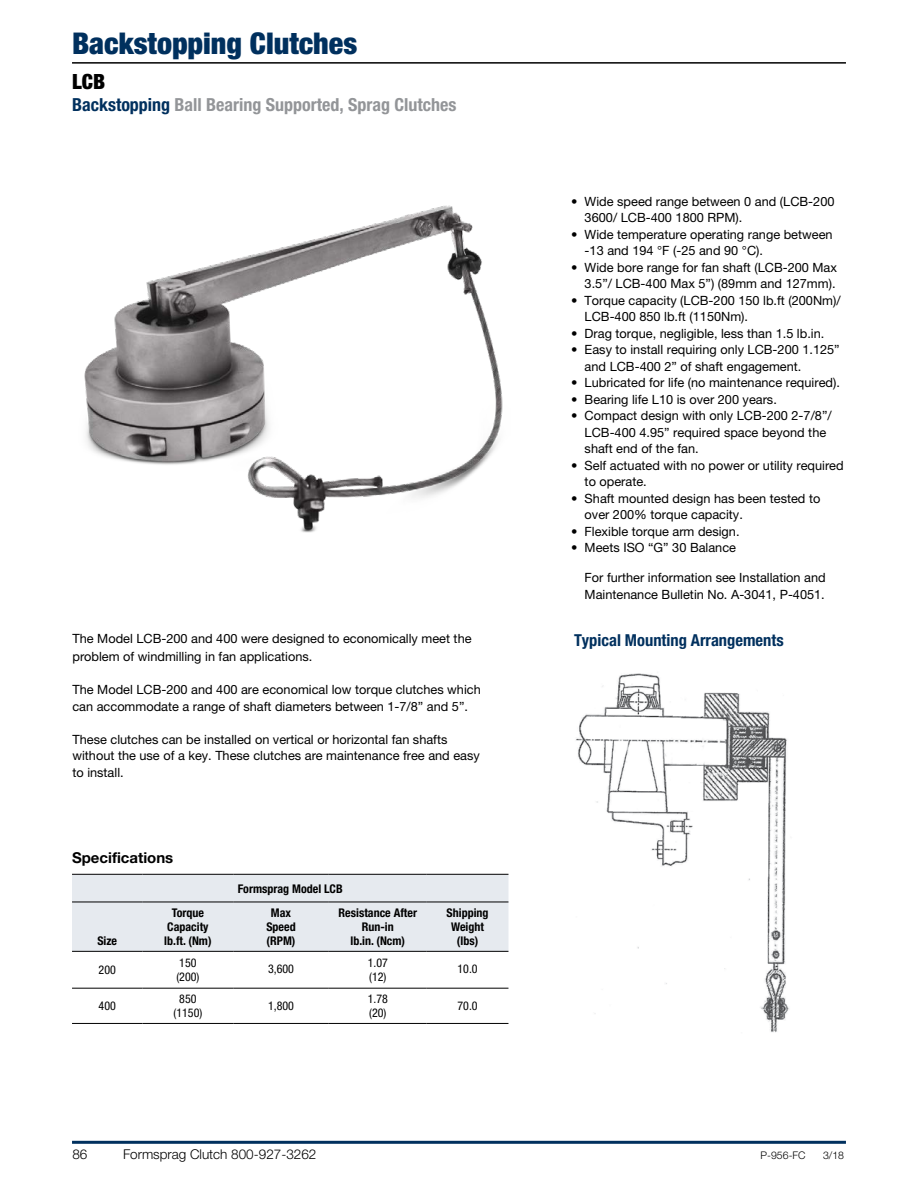
<style>
.page{position:relative;width:918px;height:1188px;background:#fff}
.page>*{position:absolute;margin:0;border:0;box-sizing:border-box;transform-origin:0 0}
.t1{font:900 condensed 30px "Helvetica Neue LT Std";color:#00305e}
.t2{font:900 condensed 21px "Helvetica Neue LT Std";color:#000}
.SubHead_2{font:700 condensed 18px "Helvetica Neue LT Std";color:#939598}
._05_Subhead_11pt_Blu{font:700 condensed 16.5px "Helvetica Neue LT Std";color:#00305e}
._06_Black_Subhead_10{font:700 15px "Helvetica Neue LT Std";color:#000}
.t3{font:300 13.5px "Helvetica Neue LT Std";color:#000}
._04_Blue_Subhead_12p{font:12.75px/16.5px "Helvetica Neue LT Std";color:#000}
.t4{font:700 condensed 12px/14.4px "Helvetica Neue LT Std";color:#000;text-align:center}
.t5{font:condensed 12px "Helvetica Neue LT Std";color:#000}
.t6{font:300 10.5px "Helvetica Neue LT Std";color:#000}
.s1{color:#00305e}
</style>
<div class="page">
<hr style="left:72px;top:1141px;width:774px;height:3px;background:#00305e">
<hr style="left:72px;top:62px;width:774px;height:2px;background:#000">
<img style="left:84px;top:205px;width:419px;height:328px">
<div style="left:72px;top:875px;width:436px;height:76px;background:#e6eaef"></div>
<hr style="left:72px;top:902px;width:71px;height:1px;background:#000">
<hr style="left:143px;top:902px;width:90px;height:1px;background:#000">
<hr style="left:72px;top:951px;width:71px;height:1px;background:#000">
<hr style="left:143px;top:951px;width:90px;height:1px;background:#000">
<hr style="left:72px;top:988px;width:71px;height:1px;background:#000">
<hr style="left:143px;top:988px;width:90px;height:1px;background:#000">
<hr style="left:72px;top:1023px;width:71px;height:1px;background:#000">
<hr style="left:143px;top:1023px;width:90px;height:1px;background:#000">
<hr style="left:72px;top:874px;width:71px;height:1px;background:#000">
<hr style="left:143px;top:874px;width:90px;height:1px;background:#000">
<hr style="left:233px;top:874px;width:96px;height:1px;background:#000">
<hr style="left:329px;top:874px;width:98px;height:1px;background:#000">
<hr style="left:427px;top:874px;width:81px;height:1px;background:#000">
<hr style="left:233px;top:951px;width:96px;height:1px;background:#000">
<hr style="left:329px;top:951px;width:98px;height:1px;background:#000">
<hr style="left:427px;top:951px;width:81px;height:1px;background:#000">
<hr style="left:233px;top:988px;width:96px;height:1px;background:#000">
<hr style="left:329px;top:988px;width:98px;height:1px;background:#000">
<hr style="left:427px;top:988px;width:81px;height:1px;background:#000">
<hr style="left:233px;top:1023px;width:96px;height:1px;background:#000">
<hr style="left:329px;top:1023px;width:98px;height:1px;background:#000">
<hr style="left:427px;top:1023px;width:81px;height:1px;background:#000">
<hr style="left:233px;top:902px;width:96px;height:1px;background:#000">
<hr style="left:329px;top:902px;width:98px;height:1px;background:#000">
<hr style="left:427px;top:902px;width:81px;height:1px;background:#000">
<img style="left:576px;top:673px;width:213px;height:360px">
<p class="t1" style="left:72px;top:25px;width:287px">Backstopping Clutches</p>
<p class="t2" style="left:72px;top:69px;width:35px">LCB</p>
<p class="SubHead_2" style="left:72px;top:94px;width:386px"><span class="s1">Backstopping</span> Ball Bearing Supported, Sprag Clutches</p>
<p class="_04_Blue_Subhead_12p" style="left:72px;top:630px;width:401px;line-height:18px">The Model LCB-200 and 400 were designed to economically meet the problem of windmilling in fan applications.</p>
<p class="_04_Blue_Subhead_12p" style="left:72px;top:681px;width:410px">The Model LCB-200 and 400 are economical low torque clutches which can accommodate a range of shaft diameters between 1-7/8” and 5”.</p>
<p class="_04_Blue_Subhead_12p" style="left:72px;top:731px;width:409px">These clutches can be installed on vertical or horizontal fan shafts without the use of a key. These clutches are maintenance free and easy to install.</p>
<p class="_06_Black_Subhead_10" style="left:72px;top:849px;width:103px">Specifications</p>
<p class="t4" style="left:238px;top:881px;width:107px">Formsprag Model LCB</p>
<p class="t4" style="left:97px;top:934px;width:21px">Size</p>
<p class="t4" style="left:172px;top:905px;width:33px">Torque</p>
<p class="t4" style="left:167px;top:919px;width:43px">Capacity</p>
<p class="t4" style="left:164px;top:934px;width:49px">lb.ft. (Nm)</p>
<p class="t4" style="left:266px;top:905px;width:31px">Max<br>Speed</p>
<p class="t4" style="left:267px;top:934px;width:30px">(RPM)</p>
<p class="t4" style="left:339px;top:905px;width:80px">Resistance After<br>Run-in</p>
<p class="t4" style="left:350px;top:934px;width:56px">lb.in. (Ncm)</p>
<p class="t4" style="left:447px;top:905px;width:43px">Shipping<br>Weight</p>
<p class="t4" style="left:457px;top:934px;width:23px">(lbs)</p>
<p class="t5" style="left:99px;top:963px;width:19px">200</p>
<p class="t5" style="left:179px;top:956px;width:19px">150</p>
<p class="t5" style="left:176px;top:970px;width:25px">(200)</p>
<p class="t5" style="left:268px;top:962px;width:27px">3,600</p>
<p class="t5" style="left:368px;top:956px;width:22px">1.07</p>
<p class="t5" style="left:369px;top:970px;width:19px">(12)</p>
<p class="t5" style="left:458px;top:962px;width:22px">10.0</p>
<p class="t5" style="left:99px;top:999px;width:19px">400</p>
<p class="t5" style="left:179px;top:992px;width:19px">850</p>
<p class="t5" style="left:174px;top:1006px;width:30px">(1150)</p>
<p class="t5" style="left:268px;top:999px;width:27px">1,800</p>
<p class="t5" style="left:368px;top:992px;width:22px">1.78</p>
<p class="t5" style="left:369px;top:1006px;width:19px">(20)</p>
<p class="t5" style="left:458px;top:999px;width:22px">70.0</p>
<p class="_04_Blue_Subhead_12p" style="left:585px;top:193px;width:251px;text-indent:-14px">• Wide speed range between 0 and (LCB-200<br>3600/ LCB-400 1800 RPM).</p>
<p class="_04_Blue_Subhead_12p" style="left:585px;top:226px;width:249px;text-indent:-14px">• Wide temperature operating range between -13 and 194 °F (-25 and 90 °C).</p>
<p class="_04_Blue_Subhead_12p" style="left:571px;top:259px;width:267px;text-align:right">• Wide bore range for fan shaft (LCB-200 Max<br>3.5”/ LCB-400 Max 5”) (89mm and 127mm).</p>
<p class="_04_Blue_Subhead_12p" style="left:585px;top:292px;width:258px;text-indent:-14px">• Torque capacity (LCB-200 150 lb.ft (200Nm)/<br>LCB-400 850 lb.ft (1150Nm).</p>
<p class="_04_Blue_Subhead_12p" style="left:571px;top:325px;width:253px">• Drag torque, negligible, less than 1.5 lb. in.</p>
<p class="_04_Blue_Subhead_12p" style="left:585px;top:341px;width:257px;text-indent:-14px">• Easy to install requiring only LCB-200 1. 125” and LCB-400 2” of shaft engagement.</p>
<p class="_04_Blue_Subhead_12p" style="left:571px;top:374px;width:268px">• Lubricated for life (no maintenance required).</p>
<p class="_04_Blue_Subhead_12p" style="left:571px;top:391px;width:205px">• Bearing life L10 is over 200 years.</p>
<p class="_04_Blue_Subhead_12p" style="left:585px;top:407px;width:249px;text-indent:-14px">• Compact design with only LCB-200 2-7/8”/<br>LCB-400 4. 95” required space beyond the shaft end of the fan.</p>
<p class="_04_Blue_Subhead_12p" style="left:585px;top:457px;width:261px;text-indent:-14px">• Self actuated with no power or utility required to operate.</p>
<p class="_04_Blue_Subhead_12p" style="left:585px;top:490px;width:237px;text-indent:-14px">• Shaft mounted design has been tested to over 200% torque capacity.</p>
<p class="_04_Blue_Subhead_12p" style="left:571px;top:523px;width:168px">• Flexible torque arm design.</p>
<p class="_04_Blue_Subhead_12p" style="left:571px;top:539px;width:166px">• Meets ISO “G” 30 Balance</p>
<p class="_04_Blue_Subhead_12p" style="left:585px;top:569px;width:243px">For further information see Installation and<br>Maintenance Bulletin No. A-3041, P-4051.</p>
<p class="_05_Subhead_11pt_Blu" style="left:574px;top:630px;width:211px">Typical Mounting Arrangements</p>
<p class="t3" style="left:72px;top:1146px;width:17px">86</p>
<p class="t3" style="left:123px;top:1146px;width:195px">Formsprag Clutch 800-927-3262</p>
<p class="t6" style="left:761px;top:1148px;width:46px">P-956-FC</p>
<p class="t6" style="left:823px;top:1148px;width:23px">3/18</p>
</div>
